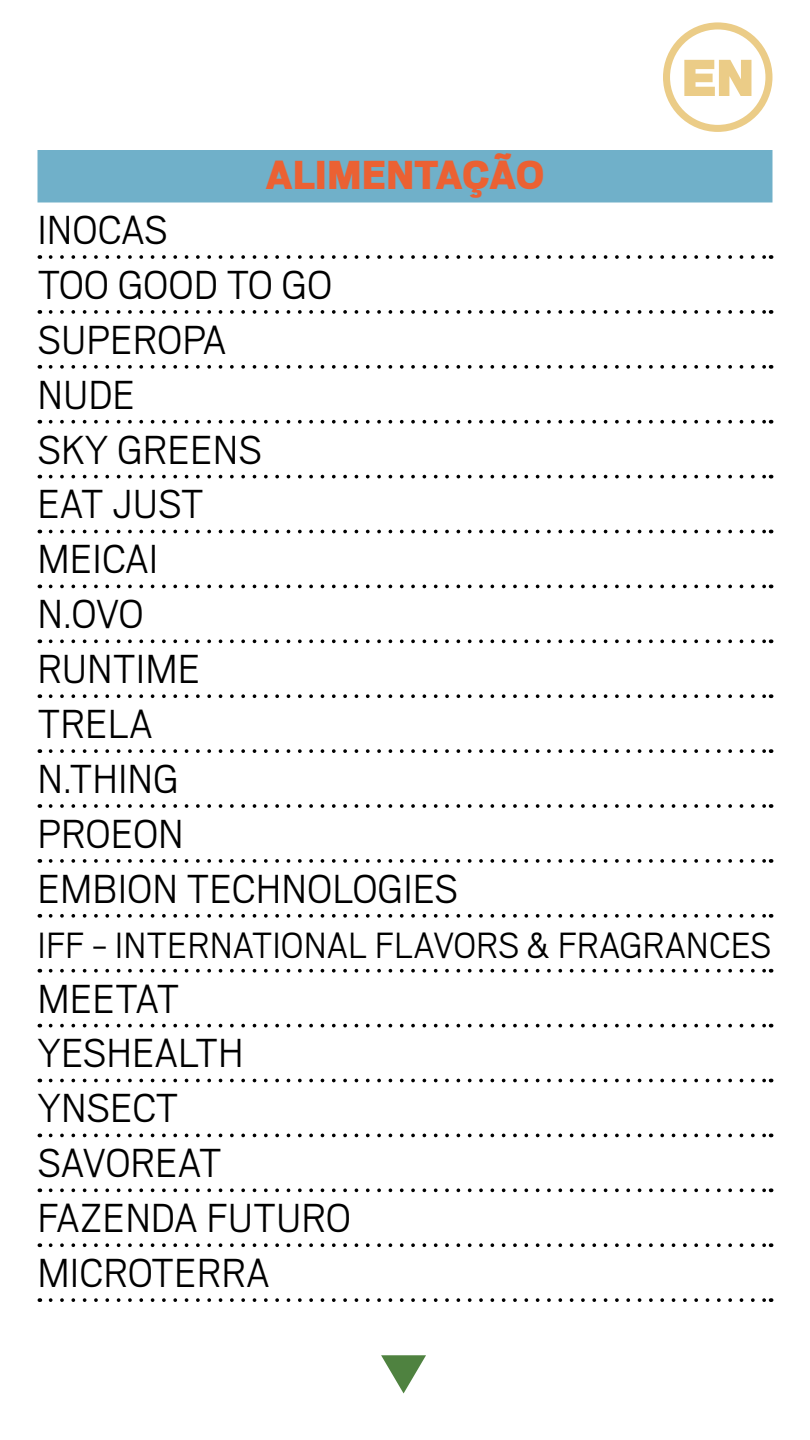
<style>
.page{position:relative;width:810px;height:1440px;background:#fff}
.page>*{position:absolute;margin:0;border:0;box-sizing:border-box;transform-origin:0 0}
.t1{font:300 45px/54.9px "Scout";color:#000}
.t2{font:900 45px "Scout";color:#eb6133}
.t3{font:300 40.5px "Scout";color:#000}
</style>
<div class="page">
<svg style="left:663px;top:22px;width:109px;height:110px"></svg>
<svg style="left:381px;top:1355px;width:45px;height:38px"></svg>
<div style="left:38px;top:150px;width:734px;height:52px;background:#70b0c9"></div>
<svg style="left:51px;top:255px;width:714px;height:4px"></svg>
<svg style="left:51px;top:310px;width:714px;height:4px"></svg>
<svg style="left:51px;top:365px;width:714px;height:4px"></svg>
<svg style="left:51px;top:420px;width:714px;height:4px"></svg>
<svg style="left:51px;top:475px;width:714px;height:3px"></svg>
<svg style="left:51px;top:530px;width:714px;height:3px"></svg>
<svg style="left:51px;top:585px;width:714px;height:3px"></svg>
<svg style="left:51px;top:639px;width:714px;height:4px"></svg>
<svg style="left:51px;top:694px;width:714px;height:4px"></svg>
<svg style="left:51px;top:749px;width:714px;height:4px"></svg>
<svg style="left:51px;top:804px;width:714px;height:4px"></svg>
<svg style="left:51px;top:859px;width:714px;height:4px"></svg>
<svg style="left:51px;top:914px;width:714px;height:4px"></svg>
<svg style="left:51px;top:969px;width:714px;height:4px"></svg>
<svg style="left:51px;top:1024px;width:714px;height:4px"></svg>
<svg style="left:51px;top:1079px;width:714px;height:3px"></svg>
<svg style="left:51px;top:1134px;width:714px;height:3px"></svg>
<svg style="left:51px;top:1188px;width:714px;height:4px"></svg>
<svg style="left:51px;top:1243px;width:714px;height:4px"></svg>
<svg style="left:51px;top:1298px;width:714px;height:4px"></svg>
<p class="t2" style="left:266px;top:146px;width:280px">ALIMENTAÇÃO</p>
<p class="t1" style="left:38px;top:200px;width:422px">INOCAS<br>TOO GOOD TO GO<br>SUPEROPA<br>NUDE<br>SKY GREENS<br>EAT JUST<br>MEICAI<br>N.OVO<br>RUNTIME<br>TRELA<br>N.THING<br>PROEON<br>EMBION TECHNOLOGIES</p>
<p class="t3" style="left:38px;top:919px;width:736px">IFF - INTERNATIONAL FLAVORS &amp; FRAGRANCES</p>
<p class="t1" style="left:38px;top:969px;width:315px">MEETAT<br>YESHEALTH<br>YNSECT<br>SAVOREAT<br>FAZENDA FUTURO<br>MICROTERRA</p>
</div>
